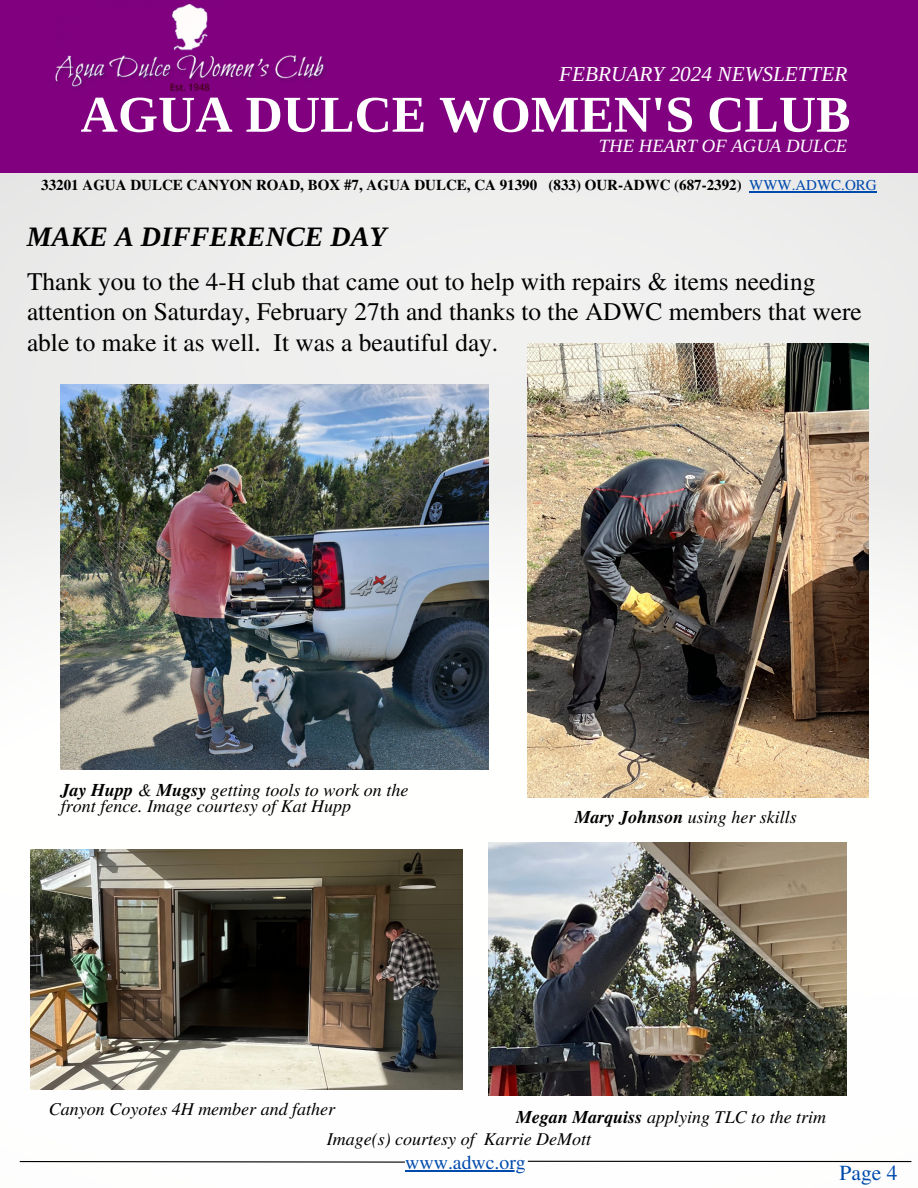
<style>
.page{position:relative;width:918px;height:1188px;background:#fff}
.page>*{position:absolute;margin:0;border:0;box-sizing:border-box;transform-origin:0 0}
.t1{font:700 51.6px "Libra Serif Modern";color:#fff}
.t2{font:italic 700 28.2px "Libra Serif Modern";color:#000}
.t3{font:25.35px/30.3px "Te X Gyre Termes";color:#000}
.t4{font:21.45px "Te X Gyre Termes";color:#004aad}
.t5{font:italic 21.3px "Libra Serif Modern";color:#fff}
.t6{font:19.8px "Te X Gyre Termes";color:#004aad}
.t7{font:italic 18.75px "Libra Serif Modern";color:#fff}
.t8{font:italic 18px/15.8px "Te X Gyre Termes";color:#000}
.t9{font:700 15px "Te X Gyre Termes";color:#000}
.s1{font-weight:400;color:#004aad}
.s2{font-weight:700}
</style>
<div class="page">
<img style="left:0;top:173px;width:918px;height:999px">
<svg style="left:19px;top:1160px;width:387px;height:3px"></svg>
<hr style="left:528px;top:1161px;width:383px;height:1px;background:#000">
<hr style="left:405px;top:1170px;width:121px;height:1px;background:#004aad">
<div style="left:0;top:0;width:918px;height:173px;background:#800080"></div>
<img style="left:56px;top:5px;width:269px;height:86px">
<hr style="left:749px;top:191px;width:128px;height:1px;background:#004aad">
<img style="left:61px;top:384px;width:427px;height:385px">
<img style="left:31px;top:849px;width:432px;height:241px">
<img style="left:528px;top:343px;width:341px;height:455px">
<img style="left:489px;top:843px;width:357px;height:253px">
<h6 class="t5" style="left:559px;top:62px;width:290px">FEBRUARY 2024 NEWSLETTER</h6>
<h4 class="t1" style="left:81px;top:85px;width:771px">AGUA DULCE WOMEN'S CLUB</h4>
<h2 class="t7" style="left:599px;top:136px;width:250px">THE HEART OF AGUA DULCE</h2>
<p class="t9" style="left:41px;top:173px;width:837px">33201 AGUA DULCE CANYON ROAD, BOX #7, AGUA DULCE, CA 91390 (833) OUR-ADWC (687-2392) <span class="s1">WWW.ADWC.ORG</span></p>
<p class="t2" style="left:27px;top:220px;width:361px">MAKE A DIFFERENCE DAY</p>
<p class="t3" style="left:27px;top:265px;width:836px">Thank you to the 4-H club that came out to help with repairs &amp; items needing attention on Saturday, February 27th and thanks to the ADWC members that were able to make it as well. It was a beautiful day.</p>
<p class="t8" style="left:61px;top:781px;width:349px"><span class="s2">Jay Hupp</span> &amp; <span class="s2">Mugsy</span> getting tools to work on the front fence. Image courtesy of Kat Hupp</p>
<p class="t8" style="left:575px;top:808px;width:224px"><span class="s2">Mary Johnson</span> using her skills</p>
<p class="t8" style="left:49px;top:1100px;width:288px">Canyon Coyotes 4H member and father</p>
<p class="t8" style="left:516px;top:1108px;width:312px"><span class="s2">Megan Marquiss</span> applying TLC to the trim</p>
<p class="t8" style="left:327px;top:1130px;width:266px">Image(s) courtesy of Karrie DeMott</p>
<p class="t6" style="left:405px;top:1148px;width:122px">www.adwc.org</p>
<p class="t4" style="left:840px;top:1157px;width:59px">Page 4</p>
</div>
